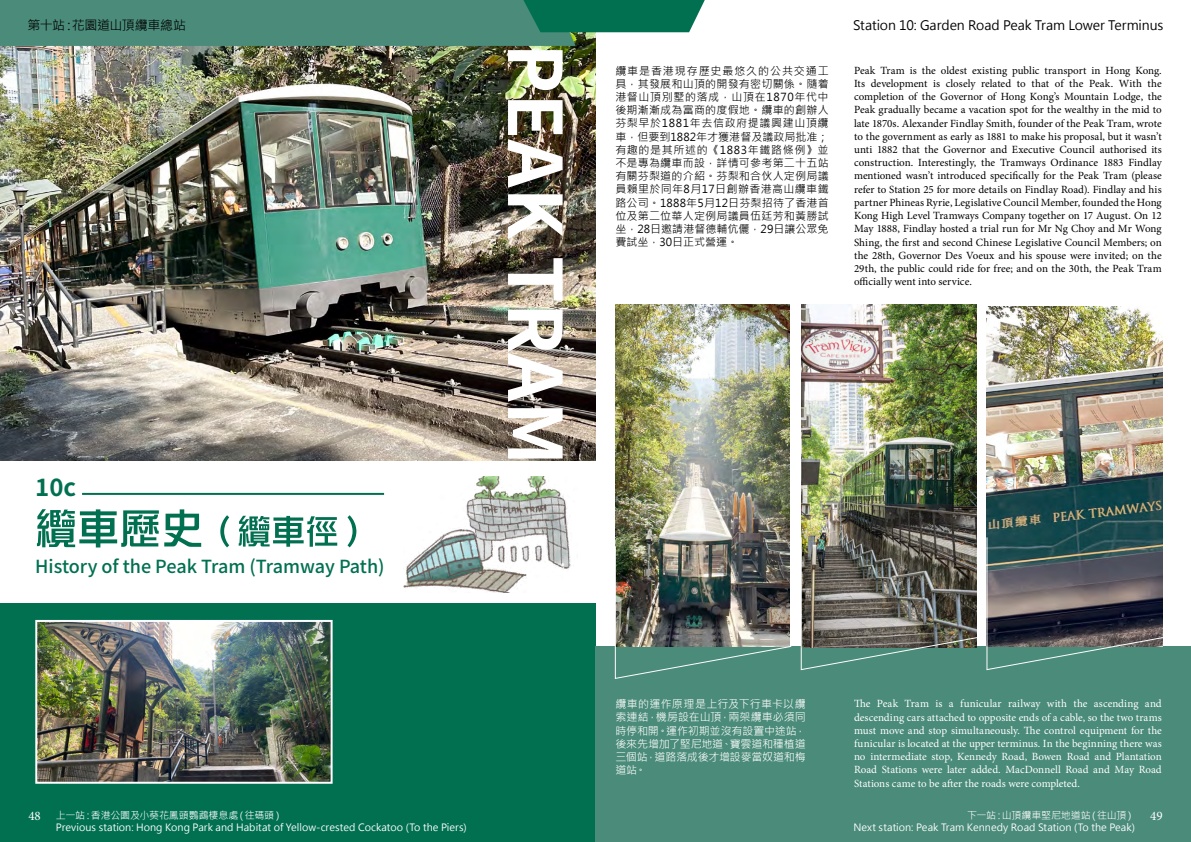
<style>
.page{position:relative;width:1191px;height:842px;background:#fff}
.page>*{position:absolute;margin:0;border:0;box-sizing:border-box;transform-origin:0 0}
.t1{font:700 24px "Source Han Sans HK";color:#007051}
.t2{font:500 18px "Source Han Sans HK";color:#007051}
.t3{font:13px "Microsoft Jheng Hei";letter-spacing:-.01em;color:#000}
.t4{font:13px "Microsoft Jheng Hei";letter-spacing:-.03em;color:#000}
.t5{font:13px "Minion Pro";color:#fff}
.t6{font:11px/13.2px "Minion Pro";letter-spacing:.005em;color:#000;text-align:justify}
.t7{font:11px/13.2px "Minion Pro";color:#fff;text-align:justify}
.t8{font:11px/13.2px "Microsoft Jheng Hei";letter-spacing:.005em;color:#000;text-align:justify}
.t9{font:11px/13.2px "Microsoft Jheng Hei";letter-spacing:-.015em;color:#fff;text-align:justify}
.t10{font:10px/12px "Microsoft Jheng Hei";color:#fff}
</style>
<div class="page">
<div style="left:0;top:604px;width:595px;height:238px;background:#007051"></div>
<div style="left:595px;top:646px;width:596px;height:196px;background:#4a8b79"></div>
<img style="left:0;top:239px;width:595px;height:222px">
<img style="left:404px;top:476px;width:167px;height:117px">
<img style="left:38px;top:623px;width:291px;height:158px">
<div style="left:35px;top:620px;width:297px;height:164px;border:2px solid #fff"></div>
<img style="left:986px;top:306px;width:176px;height:230px">
<img style="left:801px;top:305px;width:176px;height:231px">
<img style="left:615px;top:304px;width:174px;height:241px">
<svg style="left:508px;top:258px;width:54px;height:200px"></svg>
<hr style="left:82px;top:493px;width:302px;height:2px;background:#007051">
<svg style="left:220px;top:515px;width:9px;height:32px"></svg>
<svg style="left:239px;top:516px;width:98px;height:31px"></svg>
<svg style="left:347px;top:515px;width:9px;height:32px"></svg>
<svg style="left:37px;top:509px;width:164px;height:38px"></svg>
<img style="left:614px;top:545px;width:178px;height:134px">
<img style="left:800px;top:536px;width:177px;height:135px">
<svg style="left:986px;top:536px;width:177px;height:135px"></svg>
<img style="left:0;top:0;width:705px;height:239px">
<p class="t4" style="left:27px;top:17px;width:160px">第十站：花園道山頂纜車總站</p>
<p class="t1" style="left:35px;top:473px;width:42px">10c</p>
<p class="t2" style="left:35px;top:556px;width:351px">History of the Peak Tram (Tramway Path)</p>
<p class="t8" style="left:615px;top:64px;width:215px">纜車是香港現存歷史最悠久的公共交通工具，其發展和山頂的開發有密切關係。隨着港督山頂別墅的落成，山頂在1870年代中後期漸漸成為富商的度假地。纜車的創辦人芬梨早於1881年去信政府提議興建山頂纜車，但要到1882年才獲港督及議政局批准；有趣的是其所述的《1883年鐵路條例》並不是專為纜車而設，詳情可參考第二十五站有關芬梨道的介紹。芬梨和合伙人定例局議員賴里於同年8月17日創辦香港高山纜車鐵路公司。1888年5月12日芬梨招待了香港首位及第二位華人定例局議員伍廷芳和黃勝試坐，28日邀請港督德輔伉儷，29日讓公眾免費試坐，30日正式營運。</p>
<p class="t3" style="left:853px;top:17px;width:312px">Station 10: Garden Road Peak Tram Lower Terminus</p>
<p class="t6" style="left:854px;top:64px;width:309px">Peak Tram is the oldest existing public transport in Hong Kong.<br>Its development is closely related to that of the Peak. With the completion of the Governor of Hong Kong’s Mountain Lodge, the Peak gradually became a vacation spot for the wealthy in the mid to late 1870s. Alexander Findlay Smith, founder of the Peak Tram, wrote to the government as early as 1881 to make his proposal, but it wasn’t unti 1882 that the Governor and Executive Council authorised its construction. Interestingly, the Tramways Ordinance 1883 Findlay mentioned wasn’t introduced specifically for the Peak Tram (please refer to Station 25 for more details on Findlay Road). Findlay and his partner Phineas Ryrie, Legislative Council Member, founded the Hong Kong High Level Tramways Company together on 17 August. On 12<br>May 1888, Findlay hosted a trial run for Mr Ng Choy and Mr Wong Shing, the first and second Chinese Legislative Council Members; on the 28th, Governor Des Voeux and his spouse were invited; on the 29th, the public could ride for free; and on the 30th, the Peak Tram officially went into service.</p>
<p class="t9" style="left:615px;top:697px;width:192px">纜車的運作原理是上行及下行車卡以纜索連結，機房設在山頂，兩架纜車必須同時停和開。運作初期並沒有設置中途站，後來先增加了堅尼地道、寶雲道和種植道三個站，道路落成後才增設麥當奴道和梅道站。</p>
<p class="t7" style="left:854px;top:697px;width:309px">The Peak Tram is a funicular railway with the ascending and descending cars attached to opposite ends of a cable, so the two trams must move and stop simultaneously. The control equipment for the funicular is located at the upper terminus. In the beginning there was no intermediate stop, Kennedy Road, Bowen Road and Plantation Road Stations were later added. MacDonnell Road and May Road Stations came to be after the roads were completed.</p>
<p class="t10" style="left:56px;top:810px;width:412px">上一站：香港公園及小葵花鳳頭鸚鵡棲息處（往碼頭）<br>Previous station: Hong Kong Park and Habitat of Yellow-crested Cockatoo (To the Piers)</p>
<p class="t10" style="left:853px;top:809px;width:283px;text-align:right">下一站：山頂纜車堅尼地道站（往山頂）<br>Next station: Peak Tram Kennedy Road Station (To the Peak)</p>
<p class="t5" style="left:28px;top:807px;width:14px">48</p>
<p class="t5" style="left:1150px;top:807px;width:14px">49</p>
</div>
